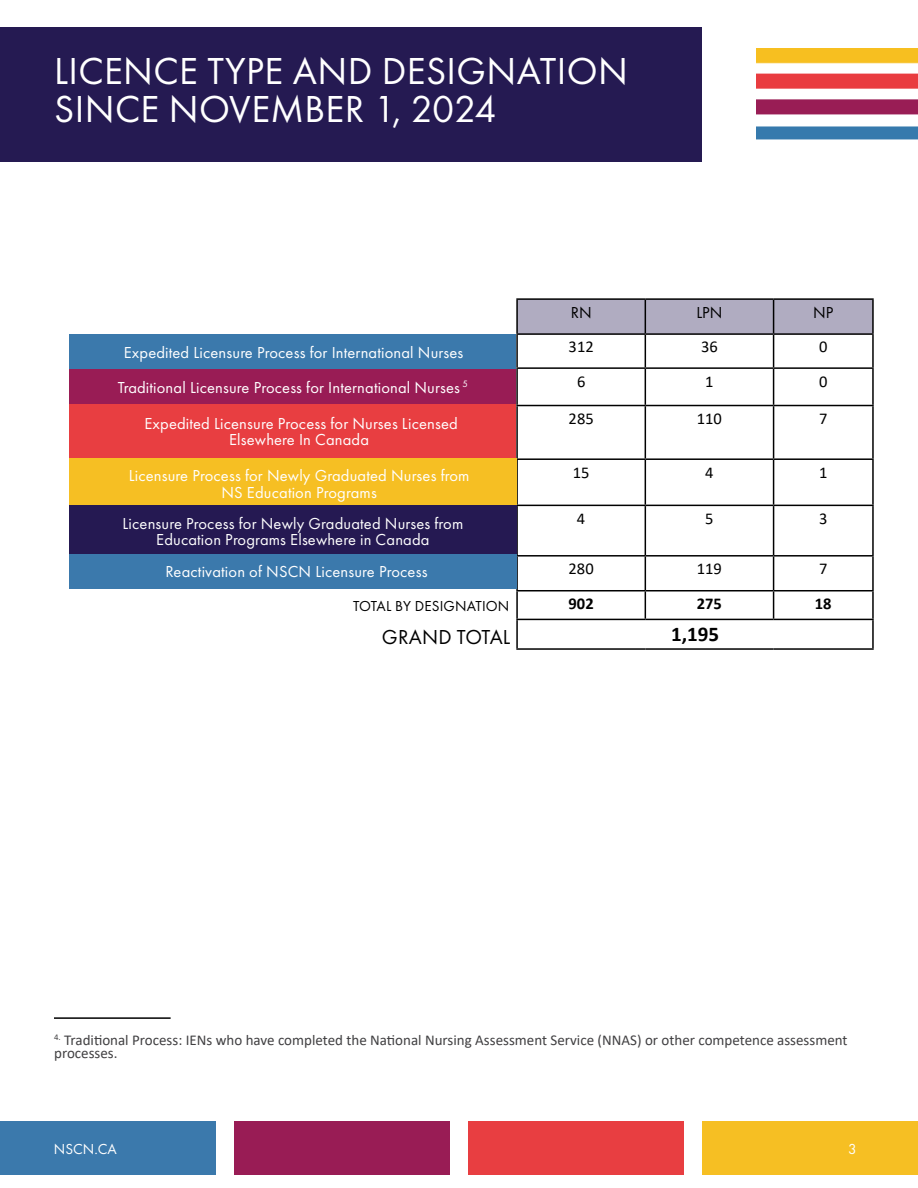
<style>
.page{position:relative;width:918px;height:1188px;background:#fff}
.page>*{position:absolute;margin:0;border:0;box-sizing:border-box;transform-origin:0 0}
.t1{font:39px/37.5px "Futura PT";letter-spacing:.01em;color:#fff}
.t2{font:21px "Futura PT";letter-spacing:.01em;color:#000}
.t3{font:700 21px "Calibri";color:#000}
.t4{font:16.5px/36px "Futura PT";letter-spacing:.01em;color:#fff}
.t5{font:16.5px "Calibri";color:#000}
.t6{font:700 16.5px "Calibri";color:#000}
.t7{font:16.5px "Futura PT";color:#000}
.t8{font:15px/13.5px "Calibri";color:#414042}
.t9{font:15px "Futura PT";letter-spacing:.01em;color:#000}
.t10{font:15px "Futura PT";color:#fff}
</style>
<div class="page">
<div style="left:0;top:1121px;width:216px;height:54px;background:#3b79ac"></div>
<div style="left:702px;top:1121px;width:216px;height:54px;background:#f6bf23"></div>
<div style="left:468px;top:1121px;width:216px;height:54px;background:#e83e41"></div>
<div style="left:234px;top:1121px;width:216px;height:54px;background:#991c55"></div>
<div style="left:0;top:27px;width:702px;height:135px;background:#251a52"></div>
<img style="left:756px;top:48px;width:162px;height:92px">
<div style="left:70px;top:334px;width:446px;height:35px;background:#3b79ac"></div>
<div style="left:518px;top:300px;width:354px;height:33px;background:#b0acc1"></div>
<hr style="left:645px;top:300px;width:1px;height:33px;background:#000">
<hr style="left:516px;top:335px;width:2px;height:32px;background:#000">
<hr style="left:645px;top:335px;width:1px;height:32px;background:#000">
<hr style="left:773px;top:335px;width:1px;height:32px;background:#000">
<hr style="left:872px;top:335px;width:2px;height:32px;background:#000">
<hr style="left:516px;top:367px;width:129px;height:2px;background:#000">
<hr style="left:516px;top:369px;width:2px;height:36px;background:#000">
<hr style="left:645px;top:367px;width:129px;height:2px;background:#000">
<hr style="left:645px;top:369px;width:1px;height:36px;background:#000">
<hr style="left:774px;top:367px;width:100px;height:2px;background:#000">
<hr style="left:773px;top:369px;width:1px;height:36px;background:#000">
<hr style="left:872px;top:369px;width:2px;height:36px;background:#000">
<hr style="left:516px;top:405px;width:129px;height:1px;background:#000">
<hr style="left:516px;top:406px;width:2px;height:52px;background:#000">
<hr style="left:645px;top:405px;width:129px;height:1px;background:#000">
<hr style="left:645px;top:406px;width:1px;height:52px;background:#000">
<hr style="left:774px;top:405px;width:100px;height:1px;background:#000">
<hr style="left:773px;top:406px;width:1px;height:52px;background:#000">
<hr style="left:872px;top:406px;width:2px;height:52px;background:#000">
<hr style="left:516px;top:458px;width:129px;height:2px;background:#000">
<hr style="left:516px;top:460px;width:2px;height:45px;background:#000">
<hr style="left:645px;top:458px;width:129px;height:2px;background:#000">
<hr style="left:645px;top:460px;width:1px;height:45px;background:#000">
<hr style="left:774px;top:458px;width:100px;height:2px;background:#000">
<hr style="left:773px;top:460px;width:1px;height:45px;background:#000">
<hr style="left:872px;top:460px;width:2px;height:45px;background:#000">
<hr style="left:516px;top:505px;width:129px;height:1px;background:#000">
<hr style="left:516px;top:506px;width:2px;height:49px;background:#000">
<hr style="left:645px;top:505px;width:129px;height:1px;background:#000">
<hr style="left:645px;top:506px;width:1px;height:49px;background:#000">
<hr style="left:774px;top:505px;width:100px;height:1px;background:#000">
<hr style="left:773px;top:506px;width:1px;height:49px;background:#000">
<hr style="left:872px;top:506px;width:2px;height:49px;background:#000">
<hr style="left:516px;top:555px;width:129px;height:2px;background:#000">
<hr style="left:516px;top:557px;width:2px;height:33px;background:#000">
<hr style="left:645px;top:555px;width:129px;height:2px;background:#000">
<hr style="left:645px;top:557px;width:1px;height:33px;background:#000">
<hr style="left:774px;top:555px;width:100px;height:2px;background:#000">
<hr style="left:773px;top:557px;width:1px;height:33px;background:#000">
<hr style="left:872px;top:557px;width:2px;height:33px;background:#000">
<hr style="left:516px;top:590px;width:129px;height:1px;background:#000">
<hr style="left:516px;top:591px;width:2px;height:28px;background:#000">
<hr style="left:645px;top:590px;width:129px;height:1px;background:#000">
<svg style="left:645px;top:591px;width:1px;height:28px"></svg>
<hr style="left:774px;top:590px;width:100px;height:1px;background:#000">
<svg style="left:773px;top:591px;width:1px;height:28px"></svg>
<hr style="left:872px;top:591px;width:2px;height:28px;background:#000">
<hr style="left:516px;top:619px;width:129px;height:1px;background:#000">
<hr style="left:516px;top:620px;width:2px;height:28px;background:#000">
<hr style="left:645px;top:619px;width:129px;height:1px;background:#000">
<hr style="left:774px;top:619px;width:100px;height:1px;background:#000">
<hr style="left:872px;top:620px;width:2px;height:28px;background:#000">
<hr style="left:516px;top:648px;width:129px;height:2px;background:#000">
<hr style="left:645px;top:648px;width:129px;height:2px;background:#000">
<hr style="left:774px;top:648px;width:100px;height:2px;background:#000">
<hr style="left:516px;top:298px;width:129px;height:2px;background:#000">
<hr style="left:516px;top:300px;width:2px;height:33px;background:#000">
<hr style="left:645px;top:298px;width:129px;height:2px;background:#000">
<hr style="left:774px;top:298px;width:100px;height:2px;background:#000">
<hr style="left:773px;top:300px;width:1px;height:33px;background:#000">
<hr style="left:872px;top:300px;width:2px;height:33px;background:#000">
<hr style="left:516px;top:333px;width:129px;height:2px;background:#000">
<hr style="left:645px;top:333px;width:129px;height:2px;background:#000">
<hr style="left:774px;top:333px;width:100px;height:2px;background:#000">
<div style="left:70px;top:369px;width:446px;height:35px;background:#991c55"></div>
<div style="left:70px;top:404px;width:446px;height:54px;background:#e83e41"></div>
<div style="left:69px;top:458px;width:447px;height:47px;background:#f6bf23"></div>
<div style="left:69px;top:505px;width:447px;height:49px;background:#251952"></div>
<div style="left:69px;top:554px;width:447px;height:35px;background:#3b79ac"></div>
<hr style="left:54px;top:1017px;width:117px;height:2px;background:#000">
<h1 class="t1" style="left:54px;top:52px;width:575px">LICENCE TYPE AND DESIGNATION<br>SINCE NOVEMBER 1, 2024</h1>
<p class="t4" style="left:124px;top:334px;width:341px">Expedited Licensure Process for International Nurses</p>
<p class="t4" style="left:145px;top:369px;width:325px;text-indent:-27px">Traditional Licensure Process for International Nurses <sup>5<br></sup>Expedited Licensure Process for Nurses Licensed</p>
<p class="t4" style="left:129px;top:422px;width:342px;text-align:center">Elsewhere In Canada<br>Licensure Process for Newly Graduated Nurses from</p>
<p class="t4" style="left:123px;top:477px;width:342px;line-height:31.2px;text-indent:99px">NS Education Programs<br>Licensure Process for Newly Graduated Nurses from</p>
<p class="t4" style="left:156px;top:524px;width:275px;line-height:31.3px;text-align:center">Education Programs Elsewhere in Canada<br>Reactivation of NSCN Licensure Process</p>
<p class="t9" style="left:353px;top:597px;width:158px">TOTAL BY DESIGNATION</p>
<p class="t2" style="left:382px;top:624px;width:130px">GRAND TOTAL</p>
<p class="t7" style="left:571px;top:302px;width:22px">RN</p>
<p class="t7" style="left:696px;top:302px;width:28px">LPN</p>
<p class="t7" style="left:813px;top:302px;width:22px">NP</p>
<p class="t5" style="left:569px;top:336px;width:27px">312</p>
<p class="t5" style="left:701px;top:336px;width:18px">36</p>
<p class="t5" style="left:819px;top:336px;width:10px">0</p>
<p class="t5" style="left:577px;top:370px;width:10px">6</p>
<p class="t5" style="left:705px;top:370px;width:10px">1</p>
<p class="t5" style="left:819px;top:370px;width:10px">0</p>
<p class="t5" style="left:569px;top:407px;width:27px">285</p>
<p class="t5" style="left:697px;top:407px;width:27px">110</p>
<p class="t5" style="left:819px;top:407px;width:10px">7</p>
<p class="t5" style="left:573px;top:461px;width:18px">15</p>
<p class="t5" style="left:705px;top:461px;width:10px">4</p>
<p class="t5" style="left:819px;top:461px;width:10px">1</p>
<p class="t5" style="left:577px;top:507px;width:10px">4</p>
<p class="t5" style="left:705px;top:507px;width:10px">5</p>
<p class="t5" style="left:819px;top:507px;width:10px">3</p>
<p class="t5" style="left:569px;top:557px;width:27px">280</p>
<p class="t5" style="left:697px;top:557px;width:27px">119</p>
<p class="t5" style="left:819px;top:557px;width:10px">7</p>
<p class="t6" style="left:569px;top:592px;width:27px">902</p>
<p class="t6" style="left:697px;top:592px;width:27px">275</p>
<p class="t6" style="left:815px;top:592px;width:18px">18</p>
<p class="t3" style="left:671px;top:619px;width:50px">1,195</p>
<p class="t8" style="left:54px;top:1033px;width:795px"><sup>4.</sup> Traditional Process: IENs who have completed the National Nursing Assessment Service (NNAS) or other competence assessment processes.</p>
<p class="t10" style="left:54px;top:1140px;width:64px">NSCN.CA</p>
<p class="t10" style="left:848px;top:1140px;width:10px">3</p>
</div>
